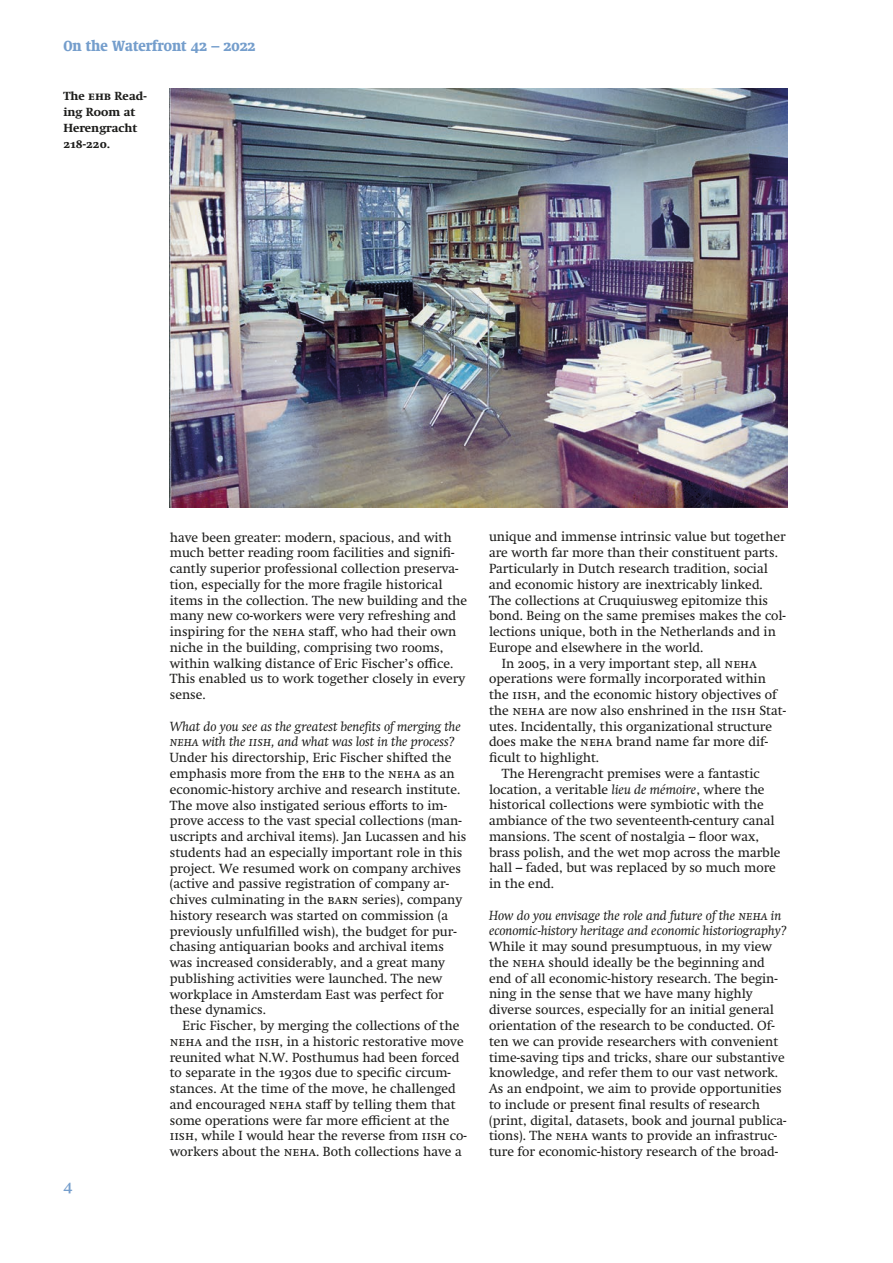
<style>
.page{position:relative;width:893px;height:1263px;background:#fff}
.page>*{position:absolute;margin:0;border:0;box-sizing:border-box;transform-origin:0 0}
.t1{font:600 16.5px "Swift Neue LT Pro";color:#759ecc}
.t2{font:900 condensed 15px "Swift Neue LT Pro";color:#759ecc}
.Brood{font:13.5px/15.8px "Swift Neue LT Pro";color:#1d1d1b}
.Brood_niet_inspring{font:13.5px/15.8px "Swift Neue LT Pro";color:#1d1d1b}
.Brood_niet_inspring-2{font:italic 13.5px/15.8px "Swift Neue LT Pro";color:#1d1d1b}
.Bijschrift{font:700 12px/15.8px "Swift Neue LT Pro";color:#1d1d1b}
.s1{font-style:italic}
</style>
<div class="page">
<img style="left:170px;top:89px;width:616px;height:418px">
<p class="t2" style="left:63px;top:36px;width:193px">On the Waterfront 42 – 2022</p>
<p class="Bijschrift" style="left:63px;top:88px;width:85px">The ehb Read&shy;ing Room at<br>Herengracht<br>218-220.</p>
<p class="t1" style="left:63px;top:1176px;width:10px">4</p>
<p class="Brood" style="left:170px;top:529px;width:299px">have been greater: modern, spacious, and with much better reading room facilities and signifi&shy;cantly superior professional collection preserva&shy;tion, especially for the more fragile historical items in the collection. The new building and the many new co-workers were very refreshing and inspiring for the neha staff, who had their own niche in the building, comprising two rooms, within walking distance of Eric Fischer’s office.<br>This enabled us to work together closely in every sense.</p>
<p class="Brood_niet_inspring-2" style="left:170px;top:718px;width:292px">What do you see as the greatest benefits of merging the neha with the iish, and what was lost in the process?</p>
<p class="Brood_niet_inspring" style="left:170px;top:750px;width:298px">Under his directorship, Eric Fischer shifted the emphasis more from the ehb to the neha as an economic-history archive and research institute.<br>The move also instigated serious efforts to im&shy;prove access to the vast special collections (man&shy;uscripts and archival items). Jan Lucassen and his students had an especially important role in this project. We resumed work on company archives (active and passive registration of company ar&shy;chives culminating in the barn series), company history research was started on commission (a previously unfulfilled wish), the budget for pur&shy;chasing antiquarian books and archival items was increased considerably, and a great many publishing activities were launched. The new workplace in Amsterdam East was perfect for these dynamics.</p>
<p class="Brood" style="left:170px;top:1017px;width:298px;text-indent:13px">Eric Fischer, by merging the collections of the neha and the iish, in a historic restorative move reunited what N.W. Posthumus had been forced to separate in the 1930s due to specific circum&shy;stances. At the time of the move, he challenged and encouraged neha staff by telling them that some operations were far more efficient at the iish, while I would hear the reverse from iish co&shy;workers about the neha. Both collections have a</p>
<p class="Brood" style="left:489px;top:529px;width:298px">unique and immense intrinsic value but together are worth far more than their constituent parts.<br>Particularly in Dutch research tradition, social and economic history are inextricably linked.<br>The collections at Cruquiusweg epitomize this bond. Being on the same premises makes the col&shy;lections unique, both in the Netherlands and in Europe and elsewhere in the world.</p>
<p class="Brood" style="left:489px;top:655px;width:298px;text-indent:13px">In 2005, in a very important step, all neha operations were formally incorporated within the iish, and the economic history objectives of the neha are now also enshrined in the iish Stat&shy;utes. Incidentally, this organizational structure does make the neha brand name far more dif&shy;ficult to highlight.</p>
<p class="Brood" style="left:489px;top:765px;width:293px;text-indent:13px">The Herengracht premises were a fantastic location, a veritable <span class="s1">lieu de mémoire</span>, where the historical collections were symbiotic with the ambiance of the two seventeenth-century canal mansions. The scent of nostalgia – floor wax, brass polish, and the wet mop across the marble hall – faded, but was replaced by so much more in the end.</p>
<p class="Brood_niet_inspring-2" style="left:489px;top:907px;width:299px">How do you envisage the role and future of the neha in economic-history heritage and economic historiography?</p>
<p class="Brood_niet_inspring" style="left:489px;top:938px;width:299px">While it may sound presumptuous, in my view the neha should ideally be the beginning and end of all economic-history research. The begin&shy;ning in the sense that we have many highly diverse sources, especially for an initial general orientation of the research to be conducted. Of&shy;ten we can provide researchers with convenient time-saving tips and tricks, share our substantive knowledge, and refer them to our vast network.<br>As an endpoint, we aim to provide opportunities to include or present final results of research (print, digital, datasets, book and journal publica&shy;tions). The neha wants to provide an infrastruc&shy;ture for economic-history research of the broad-</p>
</div>
